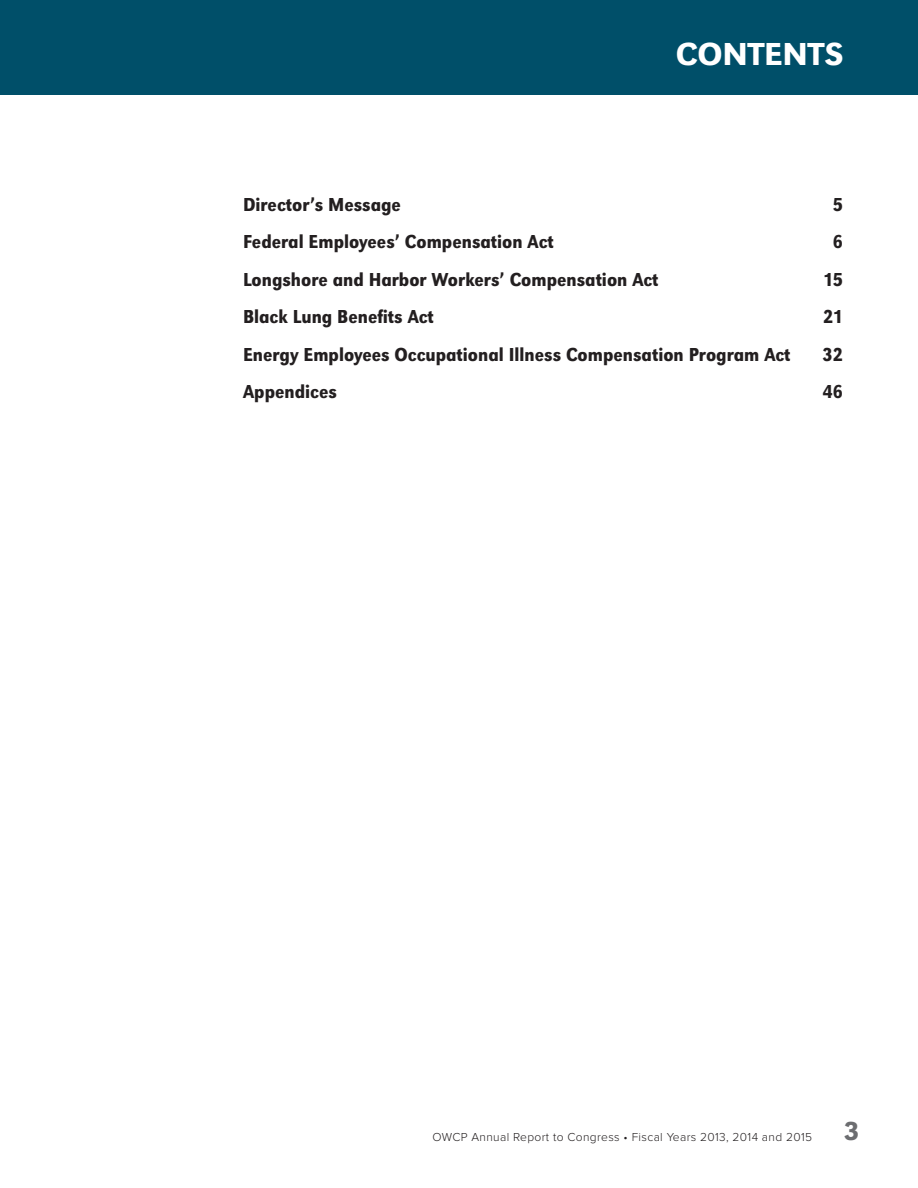
<style>
.page{position:relative;width:918px;height:1188px;background:#fff}
.page>*{position:absolute;margin:0;border:0;box-sizing:border-box;transform-origin:0 0}
.t1{font:500 33px "URW Grotesk T";color:#fff}
.t2{font:500 27px "URW Grotesk T";color:#6c6d70}
.t3{font:19.5px "URW Grotesk T Medi Extr Narr";color:#231f20}
.t4{font:300 12px "Proxima Nova";letter-spacing:.03em;color:#231f20}
</style>
<div class="page">
<div style="left:0;top:0;width:918px;height:94px;background:#004f69"></div>
<h1 class="t1" style="left:676px;top:35px;width:170px">CONTENTS</h1>
<p class="t3" style="left:243px;top:193px;width:160px">Director’s Message</p>
<p class="t3" style="left:833px;top:193px;width:12px">5</p>
<p class="t3" style="left:243px;top:231px;width:312px">Federal Employees’ Compensation Act</p>
<p class="t3" style="left:833px;top:231px;width:12px">6</p>
<p class="t3" style="left:243px;top:268px;width:417px">Longshore and Harbor Workers’ Compensation Act</p>
<p class="t3" style="left:823px;top:268px;width:21px">15</p>
<p class="t3" style="left:243px;top:306px;width:192px">Black Lung Benefits Act</p>
<p class="t3" style="left:823px;top:306px;width:21px">21</p>
<p class="t3" style="left:243px;top:343px;width:549px">Energy Employees Occupational Illness Compensation Program Act</p>
<p class="t3" style="left:823px;top:343px;width:22px">32</p>
<p class="t3" style="left:243px;top:381px;width:95px">Appendices</p>
<p class="t3" style="left:823px;top:381px;width:22px">46</p>
<p class="t4" style="left:433px;top:1130px;width:381px">OWCP Annual Report to Congress • Fiscal Years 2013, 2014 and 2015</p>
<h2 class="t2" style="left:844px;top:1116px;width:17px">3</h2>
</div>
